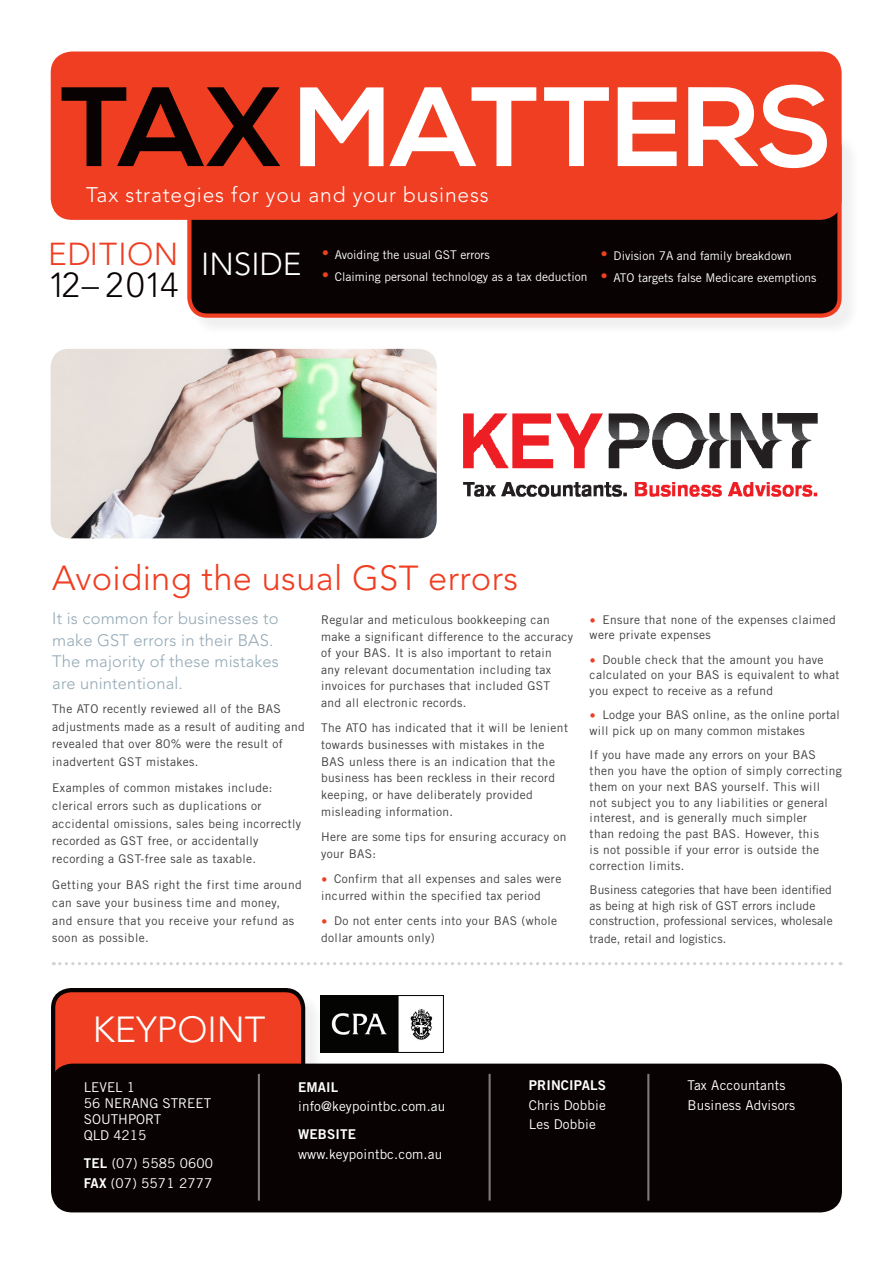
<style>
.page{position:relative;width:893px;height:1263px;background:#fff}
.page>*{position:absolute;margin:0;border:0;box-sizing:border-box;transform-origin:0 0}
.Title_-_Article{font:700 112.5px "Nexa";color:#fff}
.t1{font:300 36px "Avenir LT Std";color:#fff}
.t2{font:300 34.5px "Avenir LT Std";letter-spacing:.01em;color:#ef3e22}
.Title_-_Article-2{font:300 34.5px "Avenir LT Std";letter-spacing:-.03em;color:#080302}
.Title_-_Article-3{font:300 31.5px "Avenir LT Std";letter-spacing:.02em;color:#ef3e22}
.Title_-_Article-4{font:300 31.5px "Avenir LT Std";color:#fff}
.Title_-_Article-5{font:300 21px "Avenir LT Std";letter-spacing:.04em;color:#fff}
.t3{font:300 16.5px/21.5px "Avenir LT Std";letter-spacing:.01em;color:#94a9b5}
.t4{font:13.5px/19.5px "Trade Gothic LT Std";letter-spacing:.01em;color:#fff}
.t5{font:12px/15.8px "Trade Gothic LT Std";letter-spacing:.03em;color:#3e3e3f}
.t6{font:12px/15.8px "Trade Gothic LT Std";letter-spacing:.01em;color:#3e3e3f}
.t7{font:12px "Trade Gothic LT Std";color:#fff}
.s1{color:#080302}
.s2{font-family:"Trade Gothic LT Std";font-weight:400}
.s3{font-family:"Myriad Pro";font-size:24px;color:#ef3e22}
.s4{font-family:"Minion Pro";font-size:16.5px;color:#ef3e22}
.s5{font-family:"Trade Gothic LT Std Bd 2"}
</style>
<div class="page">
<div style="left:190px;top:130px;width:670px;height:206px;background:#f5f5f5"></div>
<div style="left:189px;top:130px;width:650px;height:186px;background:#080302;border-radius:18px"></div>
<div style="left:187px;top:128px;width:655px;height:190px;border:4px solid #ef3e22;border-radius:18px"></div>
<div style="left:51px;top:52px;width:791px;height:168px;background:#ef3e22;border-radius:21px"></div>
<img style="left:51px;top:349px;width:386px;height:189px">
<svg style="left:60px;top:962px;width:781px;height:3px"></svg>
<img style="left:463px;top:414px;width:355px;height:83px">
<div style="left:53px;top:990px;width:271px;height:216px;background:#231f20;opacity:.07"></div>
<div style="left:53px;top:990px;width:250px;height:196px;background:#ef3e22;border-radius:18px"></div>
<div style="left:51px;top:988px;width:254px;height:200px;border:4px solid #080302;border-radius:18px"></div>
<div style="left:51px;top:1063px;width:791px;height:149px;background:#080302;border-radius:21px"></div>
<img style="left:321px;top:996px;width:122px;height:57px">
<hr style="left:258px;top:1074px;width:2px;height:126px;background:#f2f3f4">
<hr style="left:489px;top:1074px;width:2px;height:126px;background:#f2f3f4">
<hr style="left:647px;top:1074px;width:2px;height:126px;background:#f2f3f4">
<p class="Title_-_Article" style="left:61px;top:62px;width:774px"><span class="s1">TAX</span>MATTERS</p>
<p class="Title_-_Article-5" style="left:86px;top:182px;width:404px">Tax strategies for you and your business</p>
<p class="Title_-_Article-3" style="left:48px;top:236px;width:132px">EDITION</p>
<p class="Title_-_Article-2" style="left:48px;top:265px;width:132px">12 <span class="s2">–</span> 2014</p>
<p class="Title_-_Article-4" style="left:201px;top:245px;width:102px">INSIDE</p>
<p class="t7" style="left:322px;top:247px;width:169px"><span class="s3">•</span> Avoiding the usual GST errors</p>
<p class="t7" style="left:322px;top:269px;width:267px"><span class="s3">•</span> Claiming personal technology as a tax deduction</p>
<p class="t7" style="left:601px;top:248px;width:192px"><span class="s3">•</span> Division 7A and family breakdown</p>
<p class="t7" style="left:601px;top:270px;width:217px"><span class="s3">•</span> ATO targets false Medicare exemptions</p>
<p class="t2" style="left:52px;top:557px;width:468px">Avoiding the usual GST errors</p>
<p class="t5" style="left:321px;top:611px;width:253px;line-height:16.6px">Regular and meticulous bookkeeping can make a significant difference to the accuracy of your BAS. It is also important to retain any relevant documentation including tax invoices for purchases that included GST and all electronic records.</p>
<p class="t5" style="left:321px;top:719px;width:248px;line-height:16.6px">The ATO has indicated that it will be lenient towards businesses with mistakes in the BAS unless there is an indication that the business has been reckless in their record keeping, or have deliberately provided misleading information.</p>
<p class="t5" style="left:321px;top:828px;width:247px;line-height:16.8px">Here are some tips for ensuring accuracy on your BAS:</p>
<p class="t5" style="left:321px;top:870px;width:242px;line-height:16.8px"><span class="s4">•</span> Confirm that all expenses and sales were incurred within the specified tax period</p>
<p class="t5" style="left:321px;top:912px;width:238px;line-height:17.2px"><span class="s4">•</span> Do not enter cents into your BAS (whole dollar amounts only)</p>
<p class="t3" style="left:52px;top:608px;width:228px">It is common for businesses to make GST errors in their BAS.<br>The majority of these mistakes are unintentional.</p>
<p class="t5" style="left:52px;top:699px;width:254px;line-height:17.7px">The ATO recently reviewed all of the BAS adjustments made as a result of auditing and revealed that over 80% were the result of inadvertent GST mistakes.</p>
<p class="t5" style="left:52px;top:779px;width:250px;line-height:17.7px">Examples of common mistakes include: clerical errors such as duplications or accidental omissions, sales being incorrectly recorded as GST free, or accidentally recording a GST-free sale as taxable.</p>
<p class="t5" style="left:52px;top:876px;width:251px;line-height:17.7px">Getting your BAS right the first time around can save your business time and money, and ensure that you receive your refund as soon as possible.</p>
<p class="t5" style="left:590px;top:611px;width:248px"><span class="s4">•</span> Ensure that none of the expenses claimed were private expenses</p>
<p class="t5" style="left:590px;top:651px;width:251px"><span class="s4">•</span> Double check that the amount you have calculated on your BAS is equivalent to what you expect to receive as a refund</p>
<p class="t5" style="left:590px;top:707px;width:252px"><span class="s4">•</span> Lodge your BAS online, as the online portal will pick up on many common mistakes</p>
<p class="t5" style="left:590px;top:747px;width:254px">If you have made any errors on your BAS then you have the option of simply correcting them on your next BAS yourself. This will<br>not subject you to any liabilities or general interest, and is generally much simpler<br>than redoing the past BAS. However, this<br>is not possible if your error is outside the correction limits.</p>
<p class="t6" style="left:590px;top:881px;width:245px">Business categories that have been identified as being at high risk of GST errors include construction, professional services, wholesale</p>
<p class="t6" style="left:590px;top:930px;width:138px">trade, retail and logistics.</p>
<p class="t1" style="left:93px;top:1008px;width:174px">KEYPOINT</p>
<p class="t4" style="left:84px;top:1078px;width:129px;line-height:16.2px">LEVEL 1<br>56 NERANG STREET<br>SOUTHPORT<br>QLD 4215</p>
<p class="t4" style="left:84px;top:1153px;width:131px"><span class="s5">TEL</span> (07) 5585 0600<br><span class="s5">FAX</span> (07) 5571 2777</p>
<p class="t4" style="left:298px;top:1077px;width:149px"><span class="s5">EMAIL </span>info@keypointbc.com.au</p>
<p class="t4" style="left:298px;top:1124px;width:146px"><span class="s5">WEBSITE </span>www.keypointbc.com.au</p>
<p class="t4" style="left:529px;top:1075px;width:79px;text-align:justify"><span class="s5">PRINCIPALS </span>Chris Dobbie Les Dobbie</p>
<p class="t4" style="left:688px;top:1076px;width:109px">Tax Accountants<br>Business Advisors</p>
</div>
